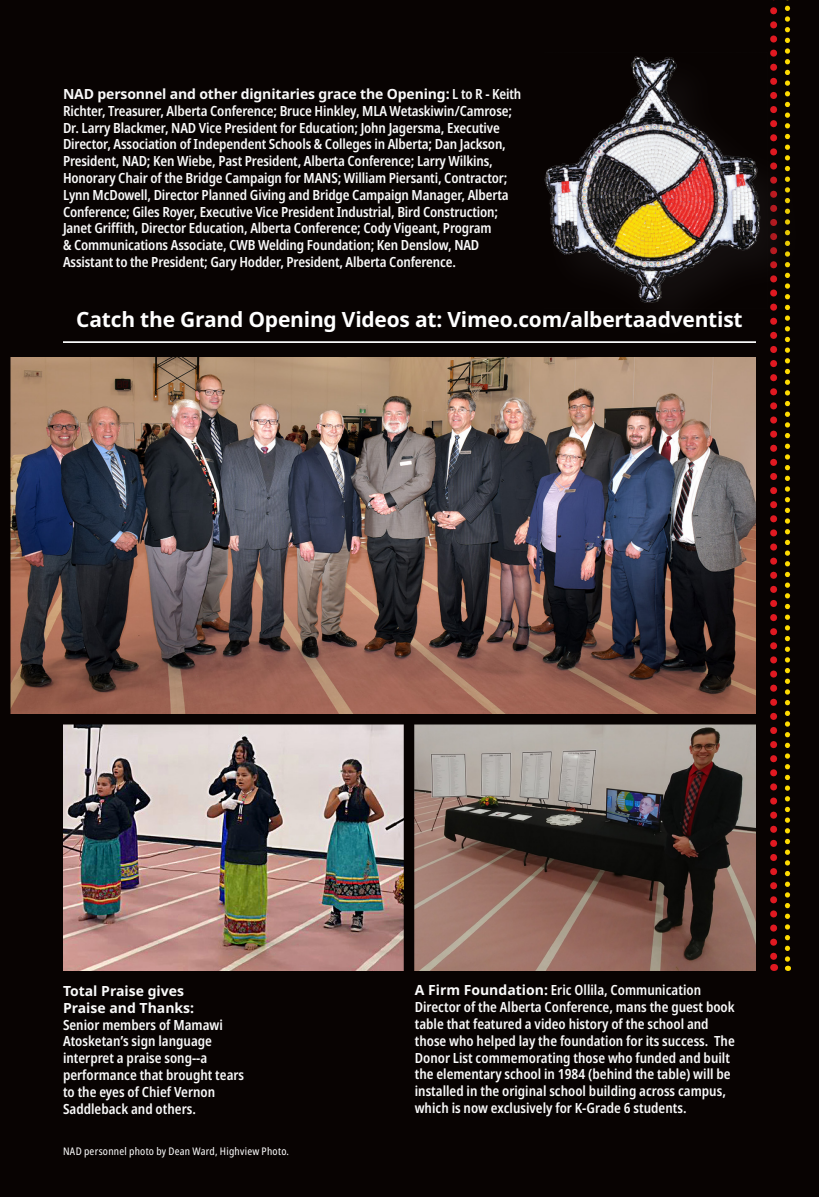
<style>
.page{position:relative;width:819px;height:1197px;background:#080302}
.page>*{position:absolute;margin:0;border:0;box-sizing:border-box;transform-origin:0 0}
.t1{font:700 21px "Noto Sans";letter-spacing:-.01em;color:#fff}
.t2{font:600 condensed 14px/16.8px "Noto Sans";letter-spacing:-.01em;color:#fafafa}
.t3{font:condensed 10.5px "Noto Sans";letter-spacing:.025em;color:#fff}
.s1{font-weight:700;font-stretch:normal}
</style>
<div class="page">
<img style="left:63px;top:724px;width:341px;height:247px">
<img style="left:10px;top:357px;width:746px;height:357px">
<img style="left:414px;top:724px;width:342px;height:247px">
<div style="left:0;top:0;width:10px;height:1186px;background:#080302"></div>
<div style="left:404px;top:719px;width:10px;height:475px;background:#080302"></div>
<div style="left:0;top:714px;width:756px;height:10px;background:#080302"></div>
<svg style="left:770px;top:0;width:7px;height:971px;background:#5b0b0d"></svg>
<svg style="left:785px;top:0;width:5px;height:971px;background:#695801"></svg>
<div style="left:535px;top:48px;width:272px;height:301px;background:#080302"></div>
<img style="left:544px;top:51px;width:245px;height:260px">
<hr style="left:63px;top:341px;width:693px;height:2px;background:#f8f8f8">
<p class="t2" style="left:63px;top:86px;width:460px"><span class="s1">NAD personnel and other dignitaries grace the Opening:</span> L to R - Keith Richter, Treasurer, Alberta Conference; Bruce Hinkley, MLA Wetaskiwin/Camrose; Dr. Larry Blackmer, NAD Vice President for Education; John Jagersma, Executive Director, Association of Independent Schools &amp; Colleges in Alberta; Dan Jackson, President, NAD; Ken Wiebe, Past President, Alberta Conference; Larry Wilkins, Honorary Chair of the Bridge Campaign for MANS; William Piersanti, Contractor; Lynn McDowell, Director Planned Giving and Bridge Campaign Manager, Alberta Conference; Giles Royer, Executive Vice President Industrial, Bird Construction; Janet Griffith, Director Education, Alberta Conference; Cody Vigeant, Program<br>&amp; Communications Associate, CWB Welding Foundation; Ken Denslow, NAD Assistant to the President; Gary Hodder, President, Alberta Conference.</p>
<p class="t1" style="left:76px;top:305px;width:668px">Catch the Grand Opening Videos at: Vimeo.com/albertaadventist</p>
<p class="t2" style="left:63px;top:983px;width:183px"><span class="s1">Total Praise gives<br>Praise and Thanks:<br></span>Senior members of Mamawi<br>Atosketan’s sign language interpret a praise song--a performance that brought tears to the eyes of Chief Vernon<br>Saddleback and others.</p>
<p class="t3" style="left:63px;top:1144px;width:228px">NAD personnel photo by Dean Ward, Highview Photo.</p>
<p class="t2" style="left:415px;top:982px;width:322px"><span class="s1">A Firm Foundation:</span> Eric Ollila, Communication Director of the Alberta Conference, mans the guest book table that featured a video history of the school and those who helped lay the foundation for its success. The Donor List commemorating those who funded and built the elementary school in 1984 (behind the table) will be installed in the original school building across campus, which is now exclusively for K-Grade 6 students.</p>
</div>
